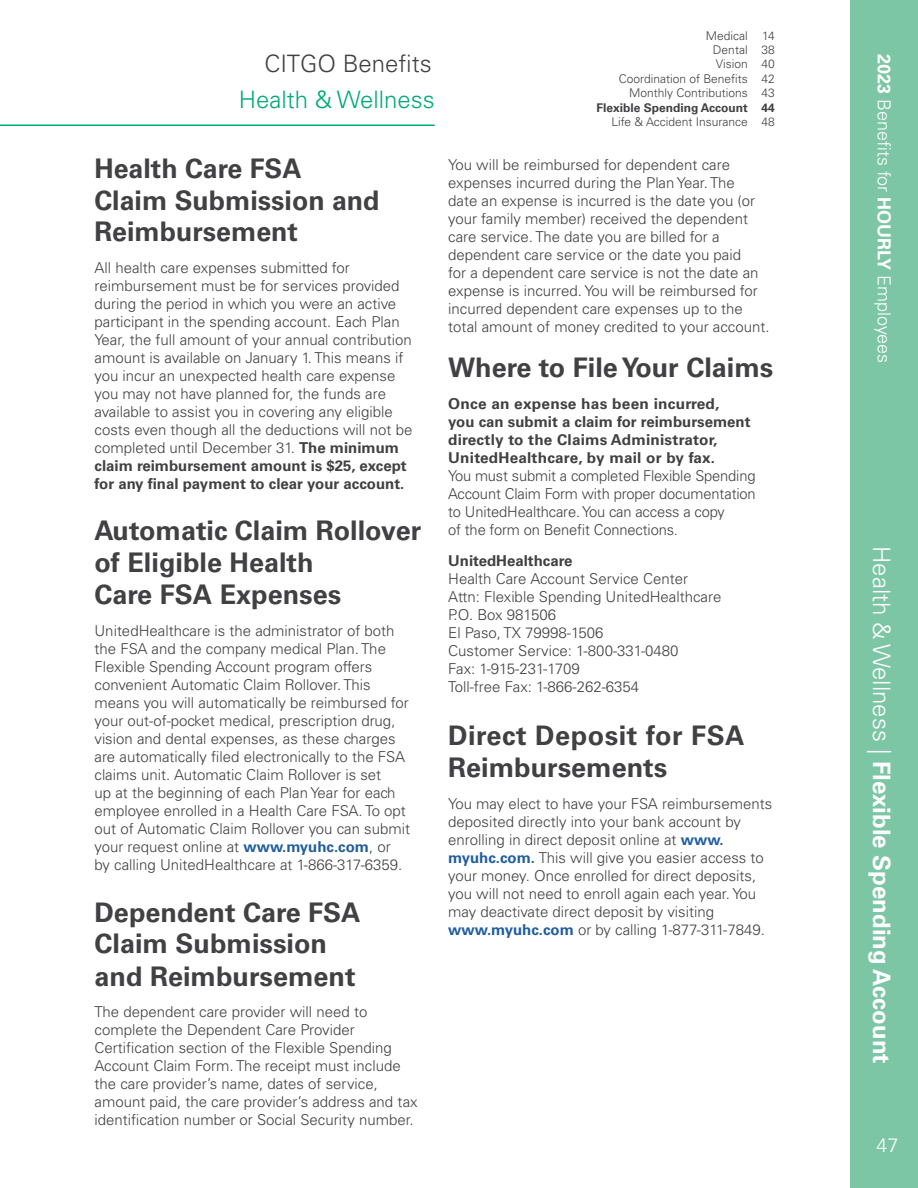
<style>
.page{position:relative;width:918px;height:1188px;background:#fff}
.page>*{position:absolute;margin:0;border:0;box-sizing:border-box;transform-origin:0 0}
.t1{font:700 27px/32px "Univers LT Std";color:#414042}
.t2{font:700 24px "Univers LT Std";color:#fff}
.t3{font:300 24px "Univers LT Std";color:#00ab76}
.t4{font:300 24px "Univers LT Std";color:#414042}
.t5{font:300 19.5px "Univers LT Std";color:#fff}
.t6{font:300 18px "Univers LT Std";color:#fff}
.t7{font:300 15px/18px "Univers LT Std";color:#414042}
.t8{font:700 15px/18px "Univers LT Std";letter-spacing:.015em;color:#414042}
.t9{font:300 12px/14.4px "Univers LT Std";color:#414042;text-align:right}
.t10{font:700 12px "Univers LT Std";color:#414042}
.s1{font-weight:700}
.s2{font-weight:700;color:#215e9e}
.s3{font-weight:300}
</style>
<div class="page">
<div style="left:850px;top:0;width:68px;height:1188px;background:#7dc6a5"></div>
<hr style="left:0;top:124px;width:435px;height:2px;background:#00ab76">
<h2 class="t4" style="left:265px;top:49px;width:169px">CITGO Benefits</h2>
<h2 class="t3" style="left:239px;top:85px;width:197px">Health &amp; Wellness</h2>
<h1 class="t1" style="left:94px;top:153px;width:287px;line-height:31.5px">Health Care FSA<br>Claim Submission and<br>Reimbursement</h1>
<p class="t7" style="left:94px;top:258px;width:319px">All health care expenses submitted for reimbursement must be for services provided during the period in which you were an active participant in the spending account. Each Plan Year, the full amount of your annual contribution amount is available on January 1. This means if you incur an unexpected health care expense you may not have planned for, the funds are available to assist you in covering any eligible costs even though all the deductions will not be completed until December 31. <span class="s1">The minimum claim reimbursement amount is $25, except for any final payment to clear your account.</span></p>
<h1 class="t1" style="left:94px;top:515px;width:328px">Automatic Claim Rollover of Eligible Health<br>Care FSA Expenses</h1>
<p class="t7" style="left:94px;top:622px;width:317px">UnitedHealthcare is the administrator of both the FSA and the company medical Plan. The Flexible Spending Account program offers convenient Automatic Claim Rollover. This means you will automatically be reimbursed for your out-of-pocket medical, prescription drug, vision and dental expenses, as these charges are automatically filed electronically to the FSA claims unit. Automatic Claim Rollover is set<br>up at the beginning of each Plan Year for each employee enrolled in a Health Care FSA. To opt out of Automatic Claim Rollover you can submit your request online at <span class="s2">www.myuhc.com</span>, or<br>by calling UnitedHealthcare at 1-866-317-6359.</p>
<h1 class="t1" style="left:94px;top:896px;width:268px">Dependent Care FSA<br>Claim Submission and Reimbursement</h1>
<p class="t7" style="left:94px;top:1003px;width:325px">The dependent care provider will need to complete the Dependent Care Provider Certification section of the Flexible Spending Account Claim Form. The receipt must include the care provider’s name, dates of service, amount paid, the care provider’s address and tax identification number or Social Security number.</p>
<p class="t9" style="left:619px;top:28px;width:131px">Medical<br>Dental<br>Vision<br>Coordination of Benefits<br>Monthly Contributions</p>
<p class="t10" style="left:596px;top:100px;width:153px">Flexible Spending Account</p>
<p class="t9" style="left:612px;top:115px;width:138px">Life &amp; Accident Insurance</p>
<p class="t9" style="left:762px;top:28px;width:15px;text-align:justify">14<br>38<br>40<br>42<br>43</p>
<p class="t10" style="left:762px;top:100px;width:15px">44</p>
<p class="t9" style="left:762px;top:115px;width:15px">48</p>
<p class="t7" style="left:448px;top:155px;width:323px">You will be reimbursed for dependent care expenses incurred during the Plan Year. The<br>date an expense is incurred is the date you (or your family member) received the dependent care service. The date you are billed for a dependent care service or the date you paid<br>for a dependent care service is not the date an expense is incurred. You will be reimbursed for incurred dependent care expenses up to the total amount of money credited to your account.</p>
<h1 class="t1" style="left:448px;top:352px;width:327px">Where to File Your Claims</h1>
<p class="t8" style="left:448px;top:395px;width:304px">Once an expense has been incurred,<br>you can submit a claim for reimbursement directly to the Claims Administrator, UnitedHealthcare, by mail or by fax.</p>
<p class="t7" style="left:448px;top:467px;width:309px">You must submit a completed Flexible Spending Account Claim Form with proper documentation to UnitedHealthcare. You can access a copy<br>of the form on Benefit Connections.</p>
<p class="t8" style="left:448px;top:552px;width:126px">UnitedHealthcare</p>
<p class="t7" style="left:448px;top:570px;width:275px">Health Care Account Service Center<br>Attn: Flexible Spending UnitedHealthcare<br>P.O. Box 981506<br>El Paso, TX 79998-1506<br>Customer Service: 1-800-331-0480<br>Fax: 1-915-231-1709<br>Toll-free Fax: 1-866-262-6354</p>
<h1 class="t1" style="left:448px;top:720px;width:298px;line-height:32.4px">Direct Deposit for FSA<br>Reimbursements</h1>
<p class="t7" style="left:448px;top:795px;width:325px">You may elect to have your FSA reimbursements deposited directly into your bank account by enrolling in direct deposit online at <span class="s2">www. myuhc.com.</span> This will give you easier access to your money. Once enrolled for direct deposits, you will not need to enroll again each year. You may deactivate direct deposit by visiting <span class="s2">www.myuhc.com</span> or by calling 1-877-311-7849.</p>
<p class="t6" style="left:895px;top:54px;width:311px;rotate:90deg"><span class="s1">2023</span> Benefits for <span class="s1">HOURLY</span> Employees</p>
<h2 class="t2" style="left:896px;top:546px;width:519px;rotate:90deg"><span class="s3">Health &amp; Wellness |</span> Flexible Spending Account</h2>
<h3 class="t5" style="left:877px;top:1133px;width:23px">47</h3>
</div>
